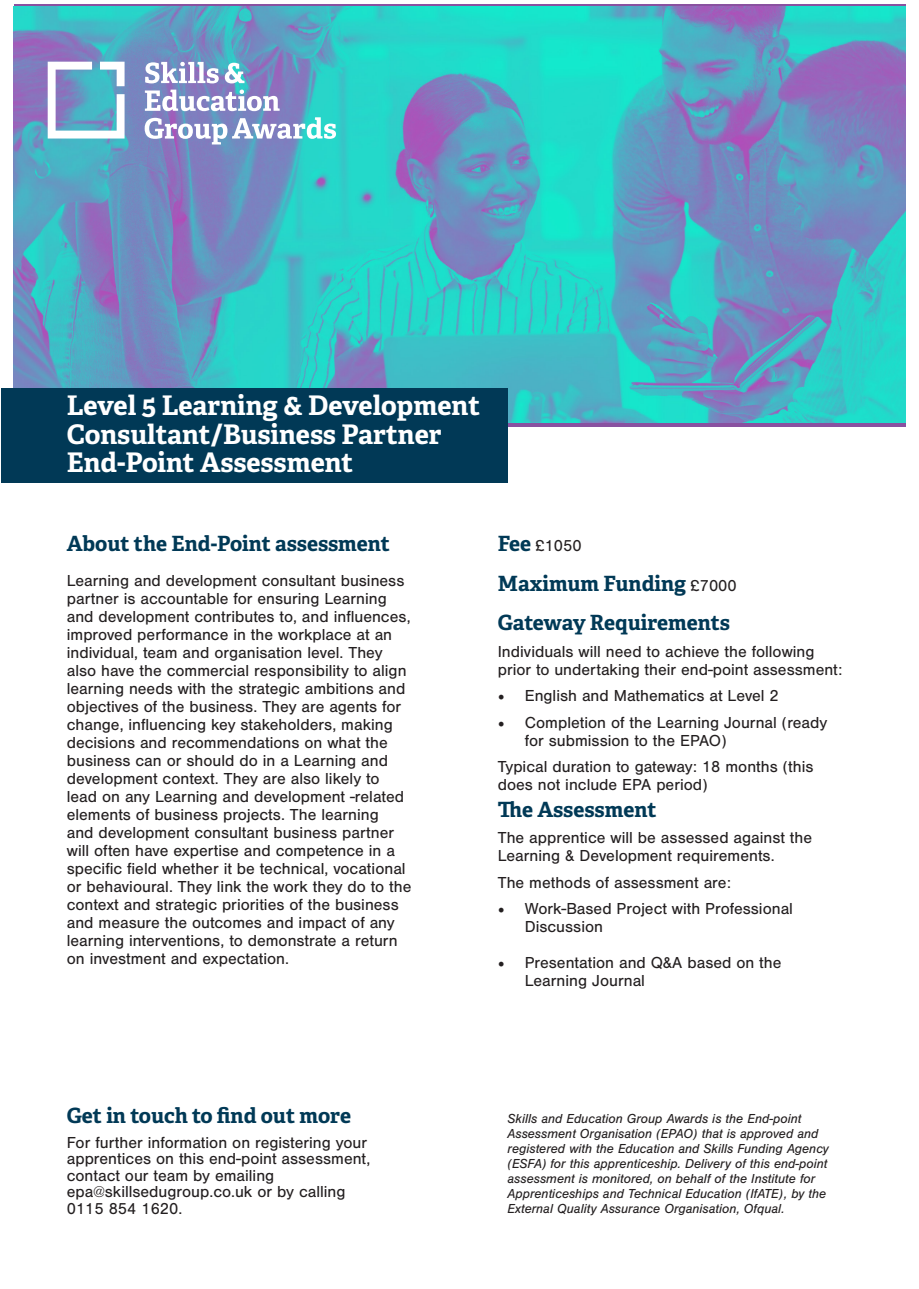
<style>
.page{position:relative;width:919px;height:1289px;background:#fff}
.page>*{position:absolute;margin:0;border:0;box-sizing:border-box;transform-origin:0 0}
.t1{font:700 27px/28.5px "Adelle";color:#fff}
.t2{font:700 21px "Adelle";color:#013956}
.t3{font:16.5px/18px "Nimbus San";color:#231f20}
.t4{font:italic 13.5px/15px "Nimbus San";color:#231f20}
.s1{font-family:"Adelle";font-weight:700;font-size:21px;color:#013956}
.s2{font-family:"Nimbus San";font-weight:400;font-size:16.5px;color:#231f20}
.s3{font-family:"Minion Pro";font-size:18px}
</style>
<div class="page">
<img style="left:14px;top:6px;width:891px;height:416px">
<div style="left:1px;top:388px;width:506px;height:95px;background:#013956"></div>
<svg style="left:225px;top:63px;width:19px;height:20px"></svg>
<svg style="left:145px;top:62px;width:74px;height:21px"></svg>
<svg style="left:145px;top:90px;width:134px;height:21px"></svg>
<svg style="left:145px;top:117px;width:191px;height:27px"></svg>
<svg style="left:48px;top:62px;width:76px;height:76px"></svg>
<p class="t1" style="left:67px;top:391px;width:415px">Level 5 Learning &amp; Development<br>Consultant/Business Partner</p>
<p class="t1" style="left:67px;top:448px;width:288px">End-Point Assessment</p>
<p class="t2" style="left:67px;top:530px;width:325px">About the End-Point assessment</p>
<p class="t3" style="left:67px;top:572px;width:346px">Learning and development consultant business partner is accountable for ensuring Learning and development contributes to, and influences, improved performance in the workplace at an individual, team and organisation level. They also have the commercial responsibility to align learning needs with the strategic ambitions and objectives of the business. They are agents for change, influencing key stakeholders, making decisions and recommendations on what the business can or should do in a Learning and development context. They are also likely to lead on any Learning and development -related elements of business projects. The learning<br>and development consultant business partner will often have expertise and competence in a specific field whether it be technical, vocational or behavioural. They link the work they do to the context and strategic priorities of the business and measure the outcomes and impact of any learning interventions, to demonstrate a return on investment and expectation.</p>
<p class="t3" style="left:497px;top:537px;width:85px"><span class="s1">Fee</span> £1050</p>
<p class="t2" style="left:497px;top:570px;width:240px">Maximum Funding <span class="s2">£7000</span></p>
<p class="t2" style="left:497px;top:609px;width:234px">Gateway Requirements</p>
<p class="t3" style="left:497px;top:642px;width:346px">Individuals will need to achieve the following prior to undertaking their end-point assessment:</p>
<p class="t3" style="left:497px;top:687px;width:282px"><span class="s3">•</span> English and Mathematics at Level 2</p>
<p class="t3" style="left:524px;top:713px;width:304px;text-indent:-27px"><span class="s3">•</span> Completion of the Learning Journal (ready for submission to the EPAO)</p>
<p class="t3" style="left:497px;top:758px;width:317px">Typical duration to gateway: 18 months (this does not include EPA period)</p>
<p class="t2" style="left:497px;top:796px;width:160px">The Assessment</p>
<p class="t3" style="left:497px;top:829px;width:316px">The apprentice will be assessed against the<br>Learning &amp; Development requirements.</p>
<p class="t3" style="left:497px;top:873px;width:235px">The methods of assessment are:</p>
<p class="t3" style="left:524px;top:900px;width:270px;text-indent:-27px"><span class="s3">•</span> Work-Based Project with Professional<br>Discussion</p>
<p class="t3" style="left:524px;top:953px;width:258px;text-indent:-27px"><span class="s3">•</span> Presentation and Q&amp;A based on the<br>Learning Journal</p>
<p class="t2" style="left:67px;top:1101px;width:286px">Get in touch to find out more</p>
<p class="t3" style="left:67px;top:1134px;width:305px;line-height:16.5px">For further information on registering your apprentices on this end-point assessment, contact our team by emailing</p>
<p class="t3" style="left:67px;top:1182px;width:280px">epa@skillsedugroup.co.uk or by calling</p>
<p class="t3" style="left:67px;top:1199px;width:117px">0115 854 1620.</p>
<p class="t4" style="left:507px;top:1110px;width:323px">Skills and Education Group Awards is the End-point Assessment Organisation (EPAO) that is approved and registered with the Education and Skills Funding Agency (ESFA) for this apprenticeship. Delivery of this end-point assessment is monitored, on behalf of the Institute for</p>
<p class="t4" style="left:507px;top:1185px;width:320px">Apprenticeships and Technical Education (IfATE), by the<br>External Quality Assurance Organisation, Ofqual.</p>
</div>
